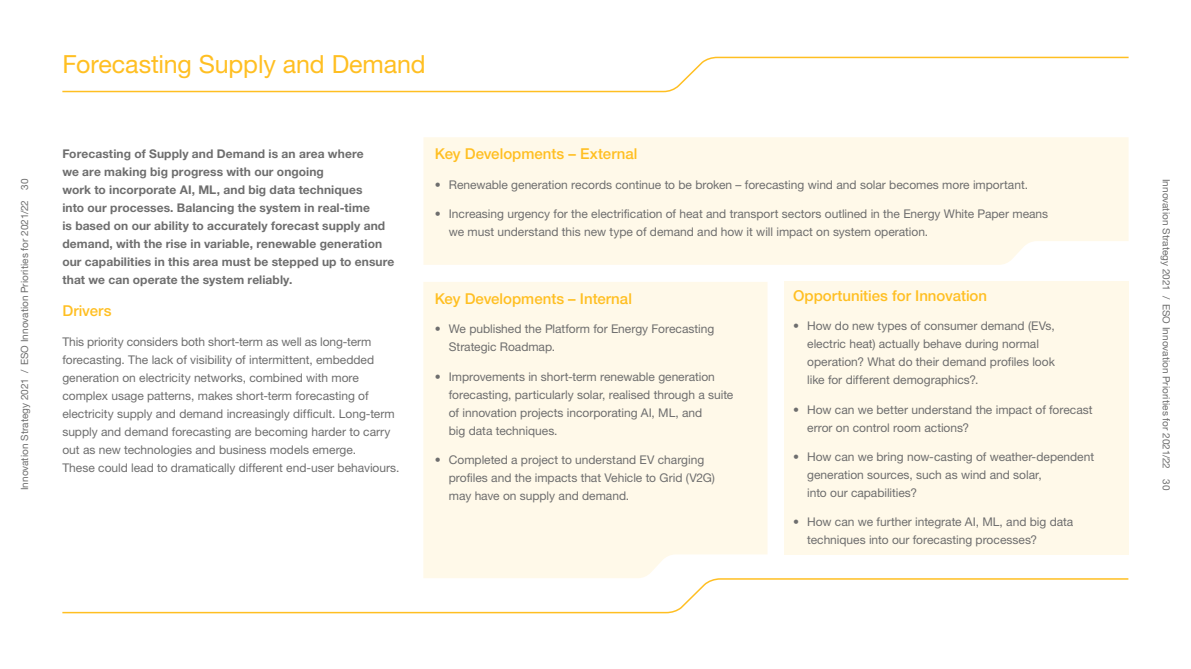
<style>
.page{position:relative;width:1191px;height:669px;background:#fff}
.page>*{position:absolute;margin:0;border:0;box-sizing:border-box;transform-origin:0 0}
.t1{font:25px "Helvetica Neue LT Pro";letter-spacing:-.005em;color:#ffbf22}
.t2{font:500 15px "Helvetica Neue LT Pro";color:#ffbf22}
.t3{font:12px/18px "Helvetica Neue LT Pro";letter-spacing:-.005em;color:#6e6e6e}
.t4{font:700 12px/18px "Helvetica Neue LT Pro";letter-spacing:.005em;color:#6e6e6e}
.t5{font:10px "Helvetica Neue LT Pro";letter-spacing:.005em;color:#6e6e6e}
</style>
<div class="page">
<svg style="left:62px;top:578px;width:1067px;height:36px"></svg>
<svg style="left:62px;top:56px;width:1067px;height:37px"></svg>
<div style="left:423px;top:137px;width:705px;height:128px;background:#fff9e9"></div>
<div style="left:423px;top:282px;width:344px;height:296px;background:#fff9e9"></div>
<div style="left:784px;top:282px;width:344px;height:273px;background:#fff9e9"></div>
<h1 class="t1" style="left:62px;top:49px;width:365px">Forecasting Supply and Demand</h1>
<p class="t2" style="left:435px;top:145px;width:204px">Key Developments – External</p>
<p class="t3" style="left:435px;top:175px;width:595px">• Renewable generation records continue to be broken – forecasting wind and solar becomes more important.</p>
<p class="t3" style="left:449px;top:204px;width:601px;text-indent:-14px">• Increasing urgency for the electrification of heat and transport sectors outlined in the Energy White Paper means we must understand this new type of demand and how it will impact on system operation.</p>
<p class="t4" style="left:62px;top:145px;width:334px">Forecasting of Supply and Demand is an area where<br>we are making big progress with our ongoing<br>work to incorporate AI, ML, and big data techniques<br>into our processes. Balancing the system in real-time<br>is based on our ability to accurately forecast supply and demand, with the rise in variable, renewable generation our capabilities in this area must be stepped up to ensure that we can operate the system reliably.</p>
<p class="t2" style="left:62px;top:302px;width:51px">Drivers</p>
<p class="t3" style="left:62px;top:332px;width:339px">This priority considers both short-term as well as long-term forecasting. The lack of visibility of intermittent, embedded generation on electricity networks, combined with more complex usage patterns, makes short-term forecasting of electricity supply and demand increasingly difficult. Long-term supply and demand forecasting are becoming harder to carry out as new technologies and business models emerge.<br>These could lead to dramatically different end-user behaviours.</p>
<p class="t5" style="left:19px;top:490px;width:313px;rotate:-90deg">Innovation Strategy 2021 / ESO Innovation Priorities for 2021/22 30</p>
<p class="t5" style="left:1172px;top:179px;width:313px;rotate:90deg">Innovation Strategy 2021 / ESO Innovation Priorities for 2021/22 30</p>
<p class="t2" style="left:793px;top:287px;width:195px">Opportunities for Innovation</p>
<p class="t3" style="left:807px;top:317px;width:249px;text-indent:-14px">• How do new types of consumer demand (EVs, electric heat) actually behave during normal operation? What do their demand profiles look like for different demographics?.</p>
<p class="t3" style="left:807px;top:400px;width:287px;text-indent:-14px">• How can we better understand the impact of forecast error on control room actions?</p>
<p class="t3" style="left:807px;top:448px;width:288px;text-indent:-14px">• How can we bring now-casting of weather-dependent generation sources, such as wind and solar,<br>into our capabilities?</p>
<p class="t3" style="left:807px;top:513px;width:268px;text-indent:-14px">• How can we further integrate AI, ML, and big data techniques into our forecasting processes?</p>
<p class="t2" style="left:435px;top:290px;width:199px">Key Developments – Internal</p>
<p class="t3" style="left:449px;top:320px;width:267px;text-indent:-14px">• We published the Platform for Energy Forecasting<br>Strategic Roadmap.</p>
<p class="t3" style="left:449px;top:367px;width:286px;text-indent:-14px">• Improvements in short-term renewable generation forecasting, particularly solar, realised through a suite of innovation projects incorporating AI, ML, and<br>big data techniques.</p>
<p class="t3" style="left:449px;top:450px;width:267px;text-indent:-14px">• Completed a project to understand EV charging profiles and the impacts that Vehicle to Grid (V2G) may have on supply and demand.</p>
</div>
